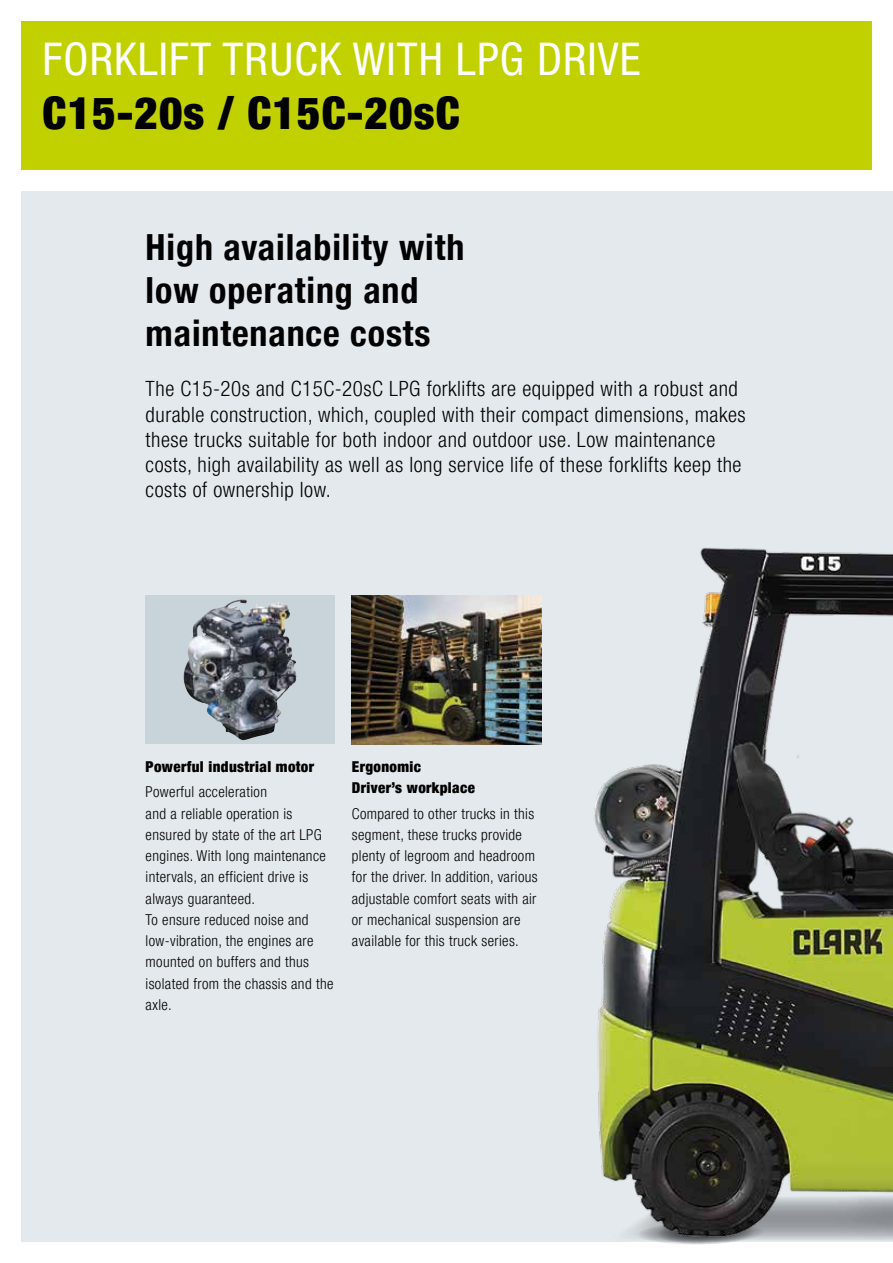
<style>
.page{position:relative;width:893px;height:1263px;background:#fff}
.page>*{position:absolute;margin:0;border:0;box-sizing:border-box;transform-origin:0 0}
.t1{font:condensed 45px "Helvetica Neue LT Pro";letter-spacing:.025em;color:#fff}
.t2{font:900 condensed 45px "Helvetica Neue LT Pro";letter-spacing:.025em;color:#000}
.t3{font:700 condensed 36px/43.2px "Helvetica Neue LT Pro";letter-spacing:.025em;color:#000}
.t4{font:300 condensed 21px/25.2px "Helvetica Neue LT Pro";letter-spacing:.025em;color:#000}
.t5{font:300 condensed 15px/21.3px "Helvetica Neue LT Pro";letter-spacing:.025em;color:#000}
.t6{font:900 condensed 15px/21.3px "Helvetica Neue LT Pro";letter-spacing:.025em;color:#000}
</style>
<div class="page">
<div style="left:21px;top:191px;width:872px;height:1051px;background:#e3e9ec"></div>
<div style="left:146px;top:595px;width:189px;height:149px;background:#c8d3da"></div>
<img style="left:183px;top:602px;width:114px;height:139px">
<img style="left:594px;top:548px;width:299px;height:697px">
<img style="left:352px;top:595px;width:189px;height:149px">
<div style="left:21px;top:21px;width:851px;height:149px;background:#c1d100"></div>
<h1 class="t1" style="left:43px;top:32px;width:600px">FORKLIFT TRUCK WITH LPG DRIVE</h1>
<h1 class="t2" style="left:43px;top:86px;width:419px">C15-20s / C15C-20sC</h1>
<h2 class="t3" style="left:146px;top:225px;width:320px">High availability with low operating and maintenance costs</h2>
<p class="t4" style="left:146px;top:376px;width:602px">The C15-20s and C15C-20sC LPG forklifts are equipped with a robust and durable construction, which, coupled with their compact dimensions, makes these trucks suitable for both indoor and outdoor use. Low maintenance costs, high availability as well as long service life of these forklifts keep the costs of ownership low.</p>
<p class="t6" style="left:146px;top:756px;width:170px">Powerful industrial motor</p>
<p class="t5" style="left:146px;top:781px;width:189px">Powerful acceleration<br>and a reliable operation is ensured by state of the art LPG engines. With long maintenance intervals, an efficient drive is always guaranteed.<br>To ensure reduced noise and low-vibration, the engines are mounted on buffers and thus isolated from the chassis and the axle.</p>
<p class="t6" style="left:352px;top:755px;width:124px">Ergonomic<br>Driver’s workplace</p>
<p class="t5" style="left:352px;top:802px;width:187px">Compared to other trucks in this segment, these trucks provide plenty of legroom and headroom for the driver. In addition, various adjustable comfort seats with air or mechanical suspension are available for this truck series.</p>
</div>
